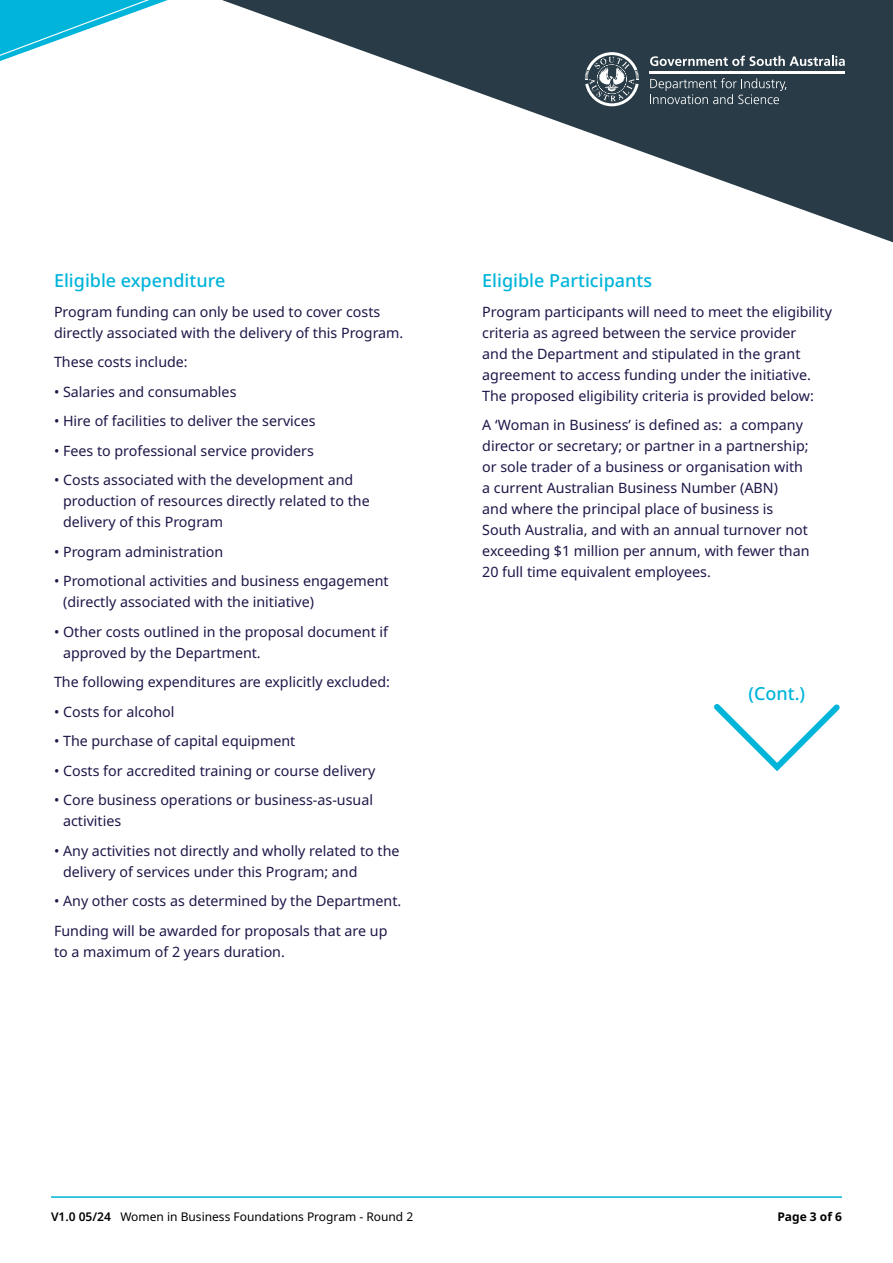
<style>
.page{position:relative;width:893px;height:1263px;background:#fff}
.page>*{position:absolute;margin:0;border:0;box-sizing:border-box;transform-origin:0 0}
.Subheadings{font:500 18px "Noto Sans";color:#00b4da}
.copy_dot_points{font:14.25px/21px "Noto Sans";color:#1c1748}
.t1{font:12px "Noto Sans";color:#000}
.t2{font:700 12px "Noto Sans";color:#000}
.s1{font-weight:600}
</style>
<div class="page">
<svg style="left:485px;top:0;width:408px;height:243px;fill:#293b46"></svg>
<svg style="left:0;top:0;width:485px;height:95px"></svg>
<hr style="left:650px;top:72px;width:195px;height:2px;background:#fff">
<svg style="left:650px;top:56px;width:195px;height:10px"></svg>
<svg style="left:585px;top:52px;width:54px;height:54px"></svg>
<svg style="left:650px;top:78px;width:136px;height:26px;background:#4a5962"></svg>
<hr style="left:51px;top:1196px;width:791px;height:2px;background:#00b4da">
<svg style="left:714px;top:704px;width:126px;height:68px"></svg>
<p class="Subheadings" style="left:54px;top:268px;width:173px">Eligible expenditure</p>
<p class="copy_dot_points" style="left:54px;top:301px;width:351px">Program funding can only be used to cover costs directly associated with the delivery of this Program.</p>
<p class="copy_dot_points" style="left:54px;top:352px;width:135px">These costs include:</p>
<p class="copy_dot_points" style="left:54px;top:381px;width:184px">• Salaries and consumables</p>
<p class="copy_dot_points" style="left:54px;top:411px;width:263px">• Hire of facilities to deliver the services</p>
<p class="copy_dot_points" style="left:54px;top:440px;width:261px">• Fees to professional service providers</p>
<p class="copy_dot_points" style="left:63px;top:470px;width:308px;text-indent:-9px">• Costs associated with the development and production of resources directly related to the delivery of this Program</p>
<p class="copy_dot_points" style="left:54px;top:541px;width:171px">• Program administration</p>
<p class="copy_dot_points" style="left:63px;top:571px;width:327px;text-indent:-9px">• Promotional activities and business engagement (directly associated with the initiative)</p>
<p class="copy_dot_points" style="left:63px;top:621px;width:326px;text-indent:-9px">• Other costs outlined in the proposal document if approved by the Department.</p>
<p class="copy_dot_points" style="left:54px;top:672px;width:338px">The following expenditures are explicitly excluded:</p>
<p class="copy_dot_points" style="left:54px;top:701px;width:122px">• Costs for alcohol</p>
<p class="copy_dot_points" style="left:54px;top:731px;width:243px">• The purchase of capital equipment</p>
<p class="copy_dot_points" style="left:54px;top:760px;width:323px">• Costs for accredited training or course delivery</p>
<p class="copy_dot_points" style="left:63px;top:790px;width:311px;text-indent:-9px">• Core business operations or business-as-usual activities</p>
<p class="copy_dot_points" style="left:63px;top:840px;width:338px;text-indent:-9px">• Any activities not directly and wholly related to the delivery of services under this Program; and</p>
<p class="copy_dot_points" style="left:54px;top:891px;width:349px">• Any other costs as determined by the Department.</p>
<p class="copy_dot_points" style="left:54px;top:920px;width:335px">Funding will be awarded for proposals that are up to a maximum of 2 years duration.</p>
<p class="Subheadings" style="left:482px;top:268px;width:171px">Eligible Participants</p>
<p class="copy_dot_points" style="left:482px;top:301px;width:351px">Program participants will need to meet the eligibility criteria as agreed between the service provider<br>and the Department and stipulated in the grant agreement to access funding under the initiative.<br>The proposed eligibility criteria is provided below:</p>
<p class="copy_dot_points" style="left:482px;top:415px;width:329px">A ‘Woman in Business’ is defined as: a company director or secretary; or partner in a partnership; or sole trader of a business or organisation with a current Australian Business Number (ABN)<br>and where the principal place of business is South Australia, and with an annual turnover not exceeding $1 million per annum, with fewer than 20 full time equivalent employees.</p>
<p class="Subheadings" style="left:748px;top:681px;width:58px">(Cont.)</p>
<p class="t1" style="left:51px;top:1208px;width:364px"><span class="s1">V1.0 05/24</span> Women in Business Foundations Program - Round 2</p>
<p class="t2" style="left:777px;top:1208px;width:66px">Page 3 of 6</p>
</div>
